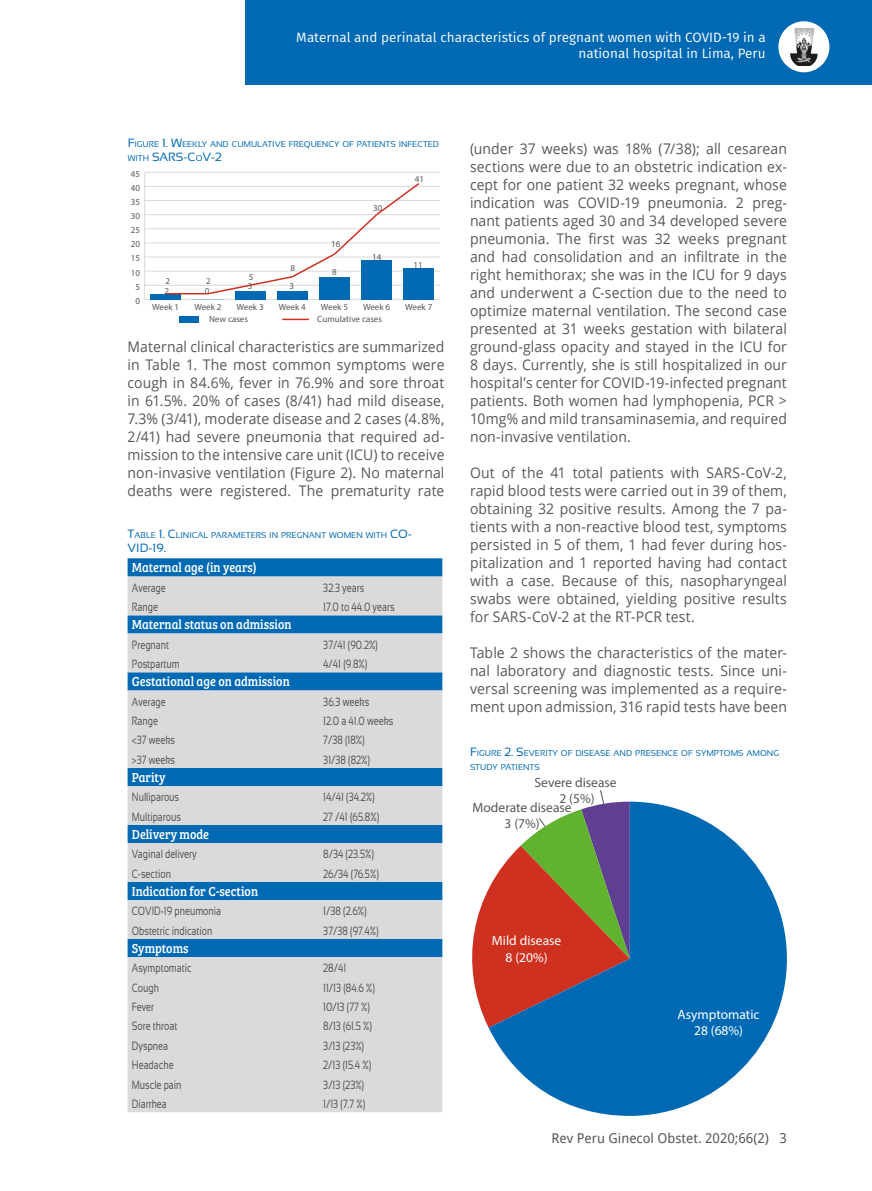
<style>
.page{position:relative;width:872px;height:1191px;background:#fff}
.page>*{position:absolute;margin:0;border:0;box-sizing:border-box;transform-origin:0 0}
.t1{font:14.7px/18px "Open Sans";letter-spacing:.005em;color:#575756;text-align:justify;scale:.95 1}
.t2{font:13.5px "Bree Serif";color:#fff;scale:.9 1}
.t3{font:13.5px/16.2px "Fira Sans";color:#fff;text-align:right}
.t4{font:13.5px/16.2px "Myriad Pro";color:#575756;text-align:center}
.t5{font:13.5px/16.2px "Myriad Pro";color:#fff;text-align:center}
.t6{font:13.5px "Droid Sans";color:#575756}
.t7{font:12px "Sansation";color:#575756;scale:.75 1}
.t8{font:12px "Sansation";color:#0069b4}
.t9{font:9px/9.9px "Myriad Pro";color:#575756}
.t10{font:8.4px/14.4px "Sansation";color:#0069b4}
.s1{font-size:12px}
.s2{font-size:8.4px}
</style>
<div class="page">
<div style="left:246px;top:0;width:626px;height:85px;background:#0069b4"></div>
<div style="left:778px;top:21px;width:51px;height:51px;background:#fff;border-radius:50%"></div>
<svg style="left:790px;top:28px;width:28px;height:38px"></svg>
<div style="left:128px;top:558px;width:314px;height:18px;background:#0069b4"></div>
<svg style="left:128px;top:576px;width:314px;height:536px;background:#aec3d2"></svg>
<hr style="left:144px;top:172px;width:1px;height:127px;background:#dadada">
<hr style="left:145px;top:299px;width:295px;height:1px;background:#dadada">
<hr style="left:145px;top:285px;width:295px;height:1px;background:#dadada">
<hr style="left:145px;top:271px;width:295px;height:1px;background:#dadada">
<hr style="left:145px;top:257px;width:295px;height:1px;background:#dadada">
<hr style="left:145px;top:242px;width:295px;height:1px;background:#dadada">
<hr style="left:145px;top:228px;width:295px;height:1px;background:#dadada">
<hr style="left:145px;top:214px;width:295px;height:1px;background:#dadada">
<hr style="left:145px;top:200px;width:295px;height:1px;background:#dadada">
<hr style="left:145px;top:186px;width:295px;height:1px;background:#dadada">
<hr style="left:145px;top:172px;width:295px;height:1px;background:#dadada">
<div style="left:150px;top:294px;width:31px;height:5px;background:#0069b4"></div>
<div style="left:235px;top:291px;width:30px;height:8px;background:#0069b4"></div>
<div style="left:277px;top:291px;width:30px;height:8px;background:#0069b4"></div>
<div style="left:319px;top:277px;width:31px;height:22px;background:#0069b4"></div>
<div style="left:361px;top:260px;width:31px;height:39px;background:#0069b4"></div>
<div style="left:404px;top:268px;width:30px;height:31px;background:#0069b4"></div>
<hr style="left:166px;top:293px;width:42px;height:1px;background:#ce311f">
<svg style="left:206px;top:183px;width:215px;height:112px"></svg>
<div style="left:179px;top:316px;width:19px;height:7px;background:#0069b4"></div>
<svg style="left:282px;top:319px;width:27px;height:1px"></svg>
<svg style="left:488px;top:801px;width:299px;height:314px;fill:#0069b4"></svg>
<svg style="left:472px;top:790px;width:158px;height:237px"></svg>
<p class="t3" style="left:296px;top:29px;width:471px">Maternal and perinatal characteristics of pregnant women with COVID-19 in a national hospital in Lima, Peru</p>
<p class="t10" style="left:128px;top:137px;width:312px"><span class="s1">F</span>IGURE <span class="s1">1. W</span>EEKLY AND CUMULATIVE FREQUENCY OF PATIENTS INFECTED<br>WITH <span class="s1">SARS</span></p>
<p class="t8" style="left:183px;top:150px;width:40px">-C<span class="s2">O</span>V-2</p>
<p class="t9" style="left:131px;top:169px;width:11px">45</p>
<p class="t9" style="left:131px;top:183px;width:11px">40</p>
<p class="t9" style="left:131px;top:197px;width:11px">35</p>
<p class="t9" style="left:131px;top:211px;width:11px">30</p>
<p class="t9" style="left:131px;top:225px;width:11px">25</p>
<p class="t9" style="left:131px;top:239px;width:11px">20</p>
<p class="t9" style="left:131px;top:253px;width:11px">15</p>
<p class="t9" style="left:131px;top:267px;width:11px">10</p>
<p class="t9" style="left:135px;top:282px;width:6px">5</p>
<p class="t9" style="left:135px;top:296px;width:6px">0</p>
<p class="t9" style="left:164px;top:276px;width:7px">2<br>2</p>
<p class="t9" style="left:205px;top:276px;width:7px">2<br>0</p>
<p class="t9" style="left:248px;top:271px;width:7px">5<br>3</p>
<p class="t9" style="left:289px;top:259px;width:7px;line-height:18.3px">8<br>3</p>
<p class="t9" style="left:331px;top:239px;width:11px">16</p>
<p class="t9" style="left:332px;top:267px;width:6px">8</p>
<p class="t9" style="left:373px;top:203px;width:11px">30</p>
<p class="t9" style="left:372px;top:251px;width:11px">14</p>
<p class="t9" style="left:415px;top:173px;width:11px">41</p>
<p class="t9" style="left:413px;top:260px;width:11px">11</p>
<p class="t9" style="left:152px;top:302px;width:29px">Week 1</p>
<p class="t9" style="left:194px;top:302px;width:29px">Week 2</p>
<p class="t9" style="left:236px;top:302px;width:29px">Week 3</p>
<p class="t9" style="left:279px;top:302px;width:29px">Week 4</p>
<p class="t9" style="left:321px;top:302px;width:29px">Week 5</p>
<p class="t9" style="left:363px;top:302px;width:29px">Week 6</p>
<p class="t9" style="left:405px;top:302px;width:29px">Week 7</p>
<p class="t9" style="left:209px;top:314px;width:40px">New cases</p>
<p class="t9" style="left:317px;top:314px;width:66px">Cumulative cases</p>
<p class="t1" style="left:128px;top:337px;width:335px">Maternal clinical characteristics are summarized in Table 1. The most common symptoms were cough in 84.6%, fever in 76.9% and sore throat in 61.5%. 20% of cases (8/41) had mild disease, 7.3% (3/41), moderate disease and 2 cases (4.8%, 2/41) had severe pneumonia that required ad&shy;mission to the intensive care unit (ICU) to receive non-invasive ventilation (Figure 2). No maternal deaths were registered. The prematurity rate</p>
<p class="t10" style="left:128px;top:528px;width:286px"><span class="s1">T</span>ABLE <span class="s1">1. C</span>LINICAL PARAMETERS IN PREGNANT WOMEN WITH <span class="s1">CO-</span></p>
<p class="t8" style="left:128px;top:541px;width:40px">VI D-19.</p>
<p class="t2" style="left:132px;top:557px;width:140px">Maternal age (in years)</p>
<p class="t7" style="left:132px;top:581px;width:47px">Average</p>
<p class="t7" style="left:323px;top:581px;width:56px">32.3 years</p>
<p class="t7" style="left:132px;top:600px;width:36px">Range</p>
<p class="t7" style="left:323px;top:600px;width:97px">17.0 to 44.0 years</p>
<p class="t2" style="left:132px;top:614px;width:179px">Maternal status on admission</p>
<p class="t7" style="left:132px;top:638px;width:51px">Pregnant</p>
<p class="t7" style="left:323px;top:638px;width:74px">37/41 (90.2%)</p>
<p class="t7" style="left:132px;top:657px;width:65px">Postpartum</p>
<p class="t7" style="left:323px;top:657px;width:60px">4/41 (9.8%)</p>
<p class="t2" style="left:132px;top:671px;width:177px">Gestational age on admission</p>
<p class="t7" style="left:132px;top:695px;width:47px">Average</p>
<p class="t7" style="left:323px;top:695px;width:63px">36.3 weeks</p>
<p class="t7" style="left:132px;top:714px;width:36px">Range</p>
<p class="t7" style="left:323px;top:714px;width:95px">12.0 a 41.0 weeks</p>
<p class="t7" style="left:132px;top:733px;width:59px">&lt;37 weeks</p>
<p class="t7" style="left:323px;top:733px;width:57px">7/38 (18%)</p>
<p class="t7" style="left:132px;top:753px;width:59px">&gt;37 weeks</p>
<p class="t7" style="left:323px;top:753px;width:64px">31/38 (82%)</p>
<p class="t2" style="left:132px;top:767px;width:39px">Parity</p>
<p class="t7" style="left:132px;top:790px;width:65px">Nulliparous</p>
<p class="t7" style="left:323px;top:790px;width:70px">14/41 (34.2%)</p>
<p class="t7" style="left:132px;top:810px;width:67px">Multiparous</p>
<p class="t7" style="left:323px;top:810px;width:76px">27 /41 (65.8%)</p>
<p class="t2" style="left:132px;top:824px;width:87px">Delivery mode</p>
<p class="t7" style="left:132px;top:847px;width:88px">Vaginal delivery</p>
<p class="t7" style="left:323px;top:847px;width:69px">8/34 (23.5%)</p>
<p class="t7" style="left:132px;top:867px;width:54px">C-section</p>
<p class="t7" style="left:323px;top:867px;width:76px">26/34 (76.5%)</p>
<p class="t2" style="left:132px;top:881px;width:142px">Indication for C-section</p>
<p class="t7" style="left:132px;top:904px;width:120px">COVID-19 pneumonia</p>
<p class="t7" style="left:323px;top:904px;width:59px">1/38 (2.6%)</p>
<p class="t7" style="left:132px;top:923px;width:109px">Obstetric indication</p>
<p class="t7" style="left:323px;top:923px;width:75px">37/38 (97.4%)</p>
<p class="t2" style="left:132px;top:938px;width:64px">Symptoms</p>
<p class="t7" style="left:132px;top:961px;width:81px">Asymptomatic</p>
<p class="t7" style="left:323px;top:961px;width:32px">28/41</p>
<p class="t7" style="left:132px;top:980px;width:38px">Cough</p>
<p class="t7" style="left:323px;top:980px;width:70px">11/13 (84.6 %)</p>
<p class="t7" style="left:132px;top:1000px;width:31px">Fever</p>
<p class="t7" style="left:323px;top:1000px;width:64px">10/13 (77 %)</p>
<p class="t7" style="left:132px;top:1019px;width:62px">Sore throat</p>
<p class="t7" style="left:323px;top:1019px;width:66px">8/13 (61.5 %)</p>
<p class="t7" style="left:132px;top:1039px;width:50px">Dyspnea</p>
<p class="t7" style="left:323px;top:1039px;width:56px">3/13 (23%)</p>
<p class="t7" style="left:132px;top:1058px;width:57px">Headache</p>
<p class="t7" style="left:323px;top:1058px;width:66px">2/13 (15.4 %)</p>
<p class="t7" style="left:132px;top:1077px;width:68px">Muscle pain</p>
<p class="t7" style="left:323px;top:1077px;width:56px">3/13 (23%)</p>
<p class="t7" style="left:132px;top:1097px;width:48px">Diarrhea</p>
<p class="t7" style="left:323px;top:1097px;width:58px">1/13 (7.7 %)</p>
<p class="t1" style="left:470px;top:139px;width:335px">(under 37 weeks) was 18% (7/38); all cesarean sections were due to an obstetric indication ex&shy;cept for one patient 32 weeks pregnant, whose indication was COVID-19 pneumonia. 2 preg&shy;nant patients aged 30 and 34 developed severe pneumonia. The first was 32 weeks pregnant and had consolidation and an infiltrate in the right hemithorax; she was in the ICU for 9 days and underwent a C-section due to the need to optimize maternal ventilation. The second case presented at 31 weeks gestation with bilateral ground-glass opacity and stayed in the ICU for 8 days. Currently, she is still hospitalized in our hospital’s center for COVID-19-infected pregnant patients. Both women had lymphopenia, PCR &gt; 10mg% and mild transaminasemia, and required non-invasive ventilation.</p>
<p class="t1" style="left:470px;top:463px;width:335px">Out of the 41 total patients with SARS-CoV-2, rapid blood tests were carried out in 39 of them, obtaining 32 positive results. Among the 7 pa&shy;tients with a non-reactive blood test, symptoms persisted in 5 of them, 1 had fever during hos&shy;pitalization and 1 reported having had contact with a case. Because of this, nasopharyngeal swabs were obtained, yielding positive results for SARS-CoV-2 at the RT-PCR test.</p>
<p class="t1" style="left:470px;top:643px;width:335px">Table 2 shows the characteristics of the mater&shy;nal laboratory and diagnostic tests. Since uni&shy;versal screening was implemented as a require&shy;ment upon admission, 316 rapid tests have been</p>
<p class="t10" style="left:470px;top:746px;width:310px"><span class="s1">F</span>IGURE <span class="s1">2. S</span>EVERITY OF DISEASE AND PRESENCE OF SYMPTOMS AMONG<br>STUDY PATIENTS</p>
<p class="t4" style="left:534px;top:773px;width:84px">Severe disease<br>2 (5%)</p>
<p class="t4" style="left:472px;top:799px;width:101px">Moderate disease<br>3 (7%)</p>
<p class="t5" style="left:492px;top:932px;width:71px">Mild disease<br>8 (20%)</p>
<p class="t5" style="left:677px;top:1006px;width:84px">Asymptomatic<br>28 (68%)</p>
<p class="t6" style="left:551px;top:1128px;width:237px">Rev Peru Ginecol Obstet. 2020;66(2) 3</p>
</div>
